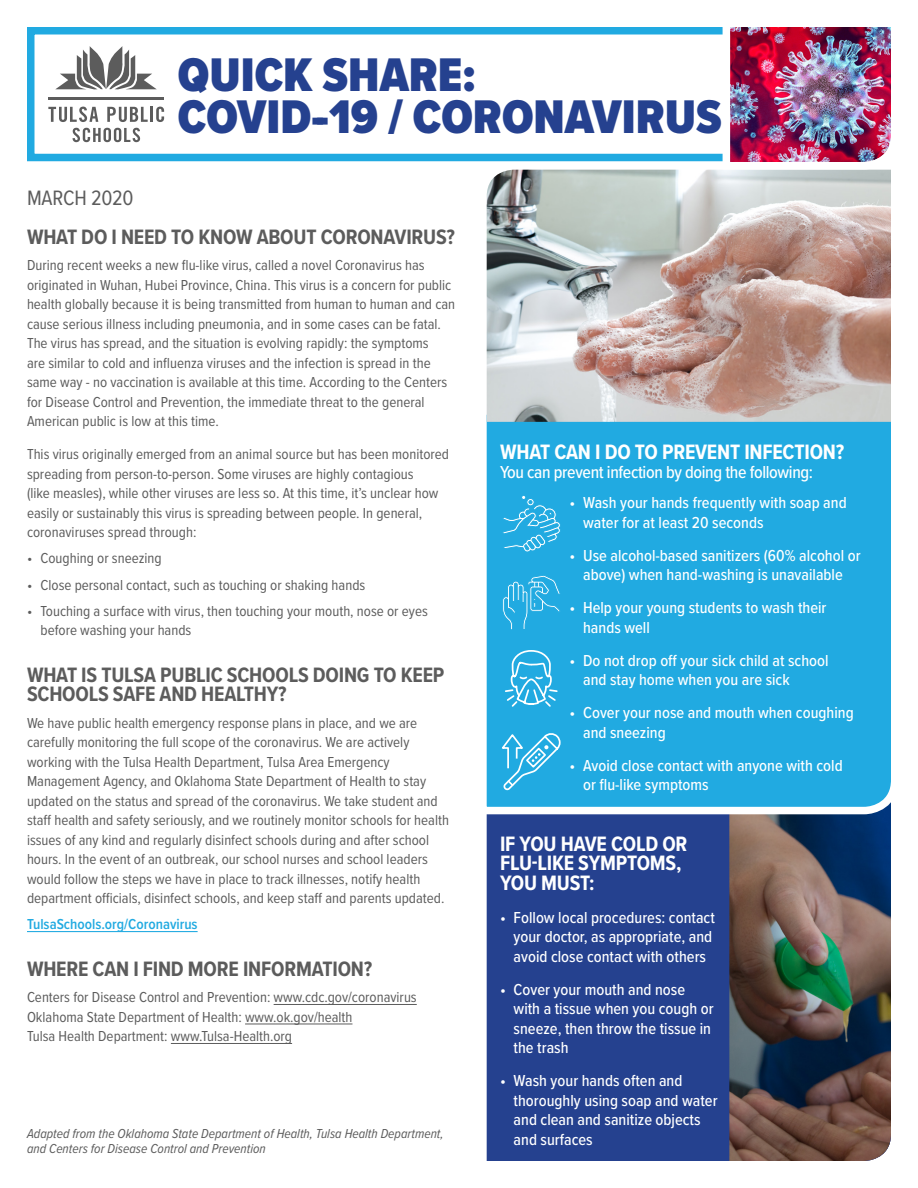
<style>
.page{position:relative;width:918px;height:1188px;background:#fff}
.page>*{position:absolute;margin:0;border:0;box-sizing:border-box;transform-origin:0 0}
.t1{font:900 48.9px "Proxima Nova Cond";color:#25418f}
.Subhead_14_4pt_Grey{font:700 21.6px/19.5px "Proxima Nova Cond";letter-spacing:-.01em;color:#5c5c5c}
.Subhead_14_4pt_Grey-2{font:700 21.6px/19.5px "Proxima Nova Cond";letter-spacing:-.01em;color:#fff}
.Subhead_14_4pt_Grey-3{font:21.6px "Proxima Nova Cond";letter-spacing:-.01em;color:#5c5c5c}
.Text{font:500 18px "Proxima Nova Cond";letter-spacing:-.02em;color:#fff}
.t2{font:500 16.5px/19.5px "Proxima Nova Cond";color:#fff}
.Text-2{font:15px/19.5px "Proxima Nova Cond";color:#5c5c5c}
.Text-3{font:600 15px "Proxima Nova Cond";color:#21aae1}
.Text-4{font:italic 13.5px/15px "Proxima Nova Cond";color:#5c5c5c}
</style>
<div class="page">
<div style="left:487px;top:818px;width:242px;height:343px;background:#25418f"></div>
<img style="left:729px;top:818px;width:162px;height:343px">
<div style="left:486px;top:403px;width:405px;height:415px;background:#21aae1"></div>
<img style="left:487px;top:170px;width:404px;height:252px">
<svg style="left:48px;top:107px;width:50px;height:15px"></svg>
<svg style="left:107px;top:107px;width:57px;height:15px"></svg>
<hr style="left:48px;top:97px;width:116px;height:2px;background:#5c5c5c">
<svg style="left:72px;top:128px;width:68px;height:14px"></svg>
<svg style="left:56px;top:46px;width:100px;height:43px"></svg>
<div style="left:27px;top:27px;width:764px;height:134px;border:8px solid #21aae1"></div>
<img style="left:719px;top:27px;width:172px;height:146px">
<hr style="left:27px;top:931px;width:171px;height:1px;background:#21aae1">
<hr style="left:274px;top:1004px;width:143px;height:1px;background:#5c5c5c">
<hr style="left:245px;top:1024px;width:107px;height:1px;background:#5c5c5c">
<hr style="left:171px;top:1043px;width:121px;height:1px;background:#5c5c5c">
<svg style="left:502px;top:495px;width:59px;height:57px;background:#3bb4e4"></svg>
<svg style="left:502px;top:575px;width:59px;height:55px;background:#37b2e3"></svg>
<svg style="left:504px;top:649px;width:55px;height:65px;background:#45b7e5"></svg>
<svg style="left:499px;top:731px;width:62px;height:61px;background:#41b6e5"></svg>
<p class="t1" style="left:178px;top:39px;width:299px">QUICK SHARE:</p>
<p class="t1" style="left:178px;top:81px;width:545px">COVID--19 / CORONAVIRUS</p>
<p class="Subhead_14_4pt_Grey-3" style="left:27px;top:182px;width:108px">MARCH 2020</p>
<p class="Subhead_14_4pt_Grey" style="left:27px;top:226px;width:430px">WHAT DO I NEED TO KNOW ABOUT CORONAVIRUS?</p>
<p class="Text-2" style="left:27px;top:255px;width:430px">During recent weeks a new flu-like virus, called a novel Coronavirus has originated in Wuhan, Hubei Province, China. This virus is a concern for public health globally because it is being transmitted from human to human and can cause serious illness including pneumonia, and in some cases can be fatal.<br>The virus has spread, and the situation is evolving rapidly: the symptoms<br>are similar to cold and influenza viruses and the infection is spread in the same way - no vaccination is available at this time. According to the Centers for Disease Control and Prevention, the immediate threat to the general American public is low at this time.</p>
<p class="Text-2" style="left:27px;top:444px;width:424px">This virus originally emerged from an animal source but has been monitored spreading from person-to-person. Some viruses are highly contagious<br>(like measles), while other viruses are less so. At this time, it’s unclear how easily or sustainably this virus is spreading between people. In general, coronaviruses spread through:</p>
<p class="Text-2" style="left:27px;top:548px;width:136px">• Coughing or sneezing</p>
<p class="Text-2" style="left:27px;top:574px;width:340px">• Close personal contact, such as touching or shaking hands</p>
<p class="Text-2" style="left:40px;top:601px;width:389px;text-indent:-14px">• Touching a surface with virus, then touching your mouth, nose or eyes before washing your hands</p>
<p class="Subhead_14_4pt_Grey" style="left:27px;top:664px;width:419px">WHAT IS TULSA PUBLIC SCHOOLS DOING TO KEEP<br>SCHOOLS SAFE AND HEALTHY?</p>
<p class="Text-2" style="left:27px;top:712px;width:424px">We have public health emergency response plans in place, and we are carefully monitoring the full scope of the coronavirus. We are actively working with the Tulsa Health Department, Tulsa Area Emergency Management Agency, and Oklahoma State Department of Health to stay updated on the status and spread of the coronavirus. We take student and staff health and safety seriously, and we routinely monitor schools for health issues of any kind and regularly disinfect schools during and after school hours. In the event of an outbreak, our school nurses and school leaders would follow the steps we have in place to track illnesses, notify health department officials, disinfect schools, and keep staff and parents updated.</p>
<p class="Text-3" style="left:27px;top:913px;width:172px">TulsaSchools.org/Coronavirus</p>
<p class="Subhead_14_4pt_Grey" style="left:27px;top:958px;width:347px">WHERE CAN I FIND MORE INFORMATION?</p>
<p class="Text-2" style="left:27px;top:987px;width:391px">Centers for Disease Control and Prevention: www.cdc.gov/coronavirus</p>
<p class="Text-2" style="left:27px;top:1006px;width:327px">Oklahoma State Department of Health: www.ok.gov/health</p>
<p class="Text-2" style="left:27px;top:1026px;width:267px">Tulsa Health Department: www.Tulsa-Health.org</p>
<p class="Text-4" style="left:27px;top:1126px;width:418px">Adapted from the Oklahoma State Department of Health, Tulsa Health Department, and Centers for Disease Control and Prevention</p>
<p class="Subhead_14_4pt_Grey-2" style="left:500px;top:441px;width:346px">WHAT CAN I DO TO PREVENT INFECTION?</p>
<p class="Text" style="left:500px;top:459px;width:315px">You can prevent infection by doing the following:</p>
<p class="t2" style="left:583px;top:493px;width:265px;text-indent:-14px">• Wash your hands frequently with soap and water for at least 20 seconds</p>
<p class="t2" style="left:570px;top:545px;width:293px;text-align:center">• Use alcohol-based sanitizers (60% alcohol or above) when hand-washing is unavailable</p>
<p class="t2" style="left:583px;top:598px;width:245px;text-indent:-14px">• Help your young students to wash their hands well</p>
<p class="t2" style="left:583px;top:650px;width:247px;text-indent:-14px">• Do not drop off your sick child at school and stay home when you are sick</p>
<p class="t2" style="left:583px;top:703px;width:272px;text-indent:-14px">• Cover your nose and mouth when coughing and sneezing</p>
<p class="t2" style="left:583px;top:755px;width:261px;text-indent:-14px">• Avoid close contact with anyone with cold or flu-like symptoms</p>
<p class="Subhead_14_4pt_Grey-2" style="left:500px;top:833px;width:189px">IF YOU HAVE COLD OR<br>FLU-LIKE SYMPTOMS,<br>YOU MUST:</p>
<p class="t2" style="left:514px;top:907px;width:203px;text-indent:-14px">• Follow local procedures: contact your doctor, as appropriate, and avoid close contact with others</p>
<p class="t2" style="left:514px;top:979px;width:202px;text-indent:-14px">• Cover your mouth and nose with a tissue when you cough or sneeze, then throw the tissue in the trash</p>
<p class="t2" style="left:514px;top:1070px;width:206px;text-indent:-14px">• Wash your hands often and thoroughly using soap and water and clean and sanitize objects and surfaces</p>
</div>
